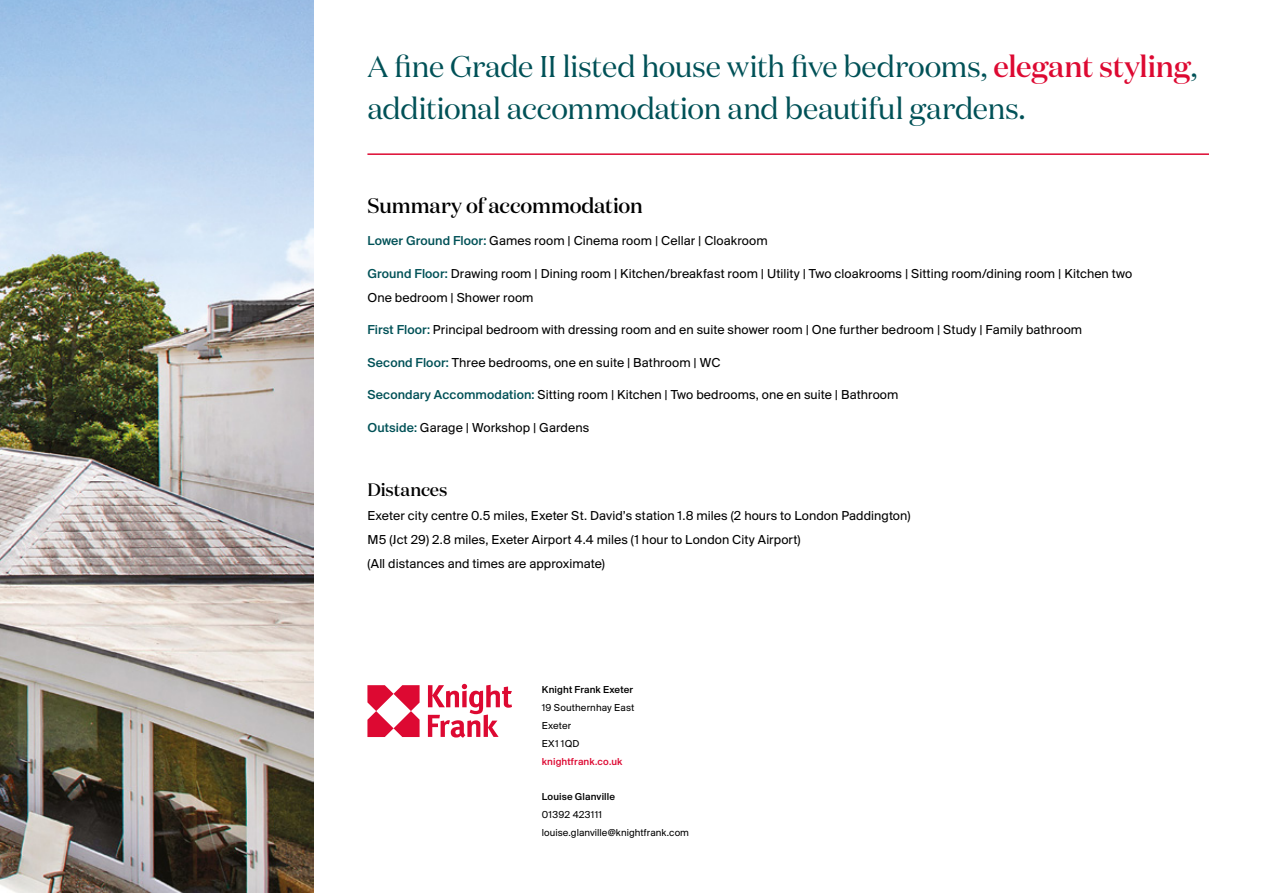
<style>
.page{position:relative;width:1263px;height:893px;background:#fff}
.page>*{position:absolute;margin:0;border:0;box-sizing:border-box;transform-origin:0 0}
.t1{font:30px/42px "Domaine Disp";letter-spacing:-.01em;color:#005157}
.t2{font:500 21px "Domaine Disp";letter-spacing:-.01em;color:#000}
.t3{font:500 18px "Domaine Disp";color:#000}
.t4{font:13.5px/24px "Suisse BP Intl";letter-spacing:.005em;color:#000}
.t5{font:10.5px/18px "Suisse BP Intl";letter-spacing:.015em;color:#000}
.t6{font:500 10.5px "Suisse BP Intl";letter-spacing:.015em;color:#000}
.t7{font:500 10.5px "Suisse BP Intl";letter-spacing:.015em;color:#dd0932}
.s1{font-weight:500;color:#dd0932}
.s2{font-weight:500;color:#005157}
</style>
<div class="page">
<img style="left:0;top:0;width:313px;height:893px">
<svg style="left:367px;top:684px;width:145px;height:54px"></svg>
<hr style="left:367px;top:153px;width:842px;height:2px;background:#dd0932">
<h1 class="t1" style="left:367px;top:46px;width:831px">A fine Grade II listed house with five bedrooms, <span class="s1">elegant styling</span>, additional accommodation and beautiful gardens.</h1>
<h2 class="t2" style="left:367px;top:192px;width:277px">Summary of accommodation</h2>
<p class="t4" style="left:367px;top:228px;width:402px"><span class="s2">Lower Ground Floor:</span> Games room | Cinema room | Cellar | Cloakroom</p>
<p class="t4" style="left:367px;top:261px;width:766px"><span class="s2">Ground Floor:</span> Drawing room | Dining room | Kitchen/breakfast room | Utility | Two cloakrooms | Sitting room/dining room | Kitchen two<br>One bedroom | Shower room</p>
<p class="t4" style="left:367px;top:317px;width:716px"><span class="s2">First Floor:</span> Principal bedroom with dressing room and en suite shower room | One further bedroom | Study | Family bathroom</p>
<p class="t4" style="left:367px;top:350px;width:354px"><span class="s2">Second Floor:</span> Three bedrooms, one en suite | Bathroom | WC</p>
<p class="t4" style="left:367px;top:382px;width:532px"><span class="s2">Secondary Accommodation:</span> Sitting room | Kitchen | Two bedrooms, one en suite | Bathroom</p>
<p class="t4" style="left:367px;top:415px;width:223px"><span class="s2">Outside:</span> Garage | Workshop | Gardens</p>
<h3 class="t3" style="left:367px;top:478px;width:82px">Distances</h3>
<p class="t4" style="left:367px;top:503px;width:544px">Exeter city centre 0.5 miles, Exeter St. David’s station 1.8 miles (2 hours to London Paddington)<br>M5 (Jct 29) 2.8 miles, Exeter Airport 4.4 miles (1 hour to London City Airport)<br>(All distances and times are approximate)</p>
<p class="t6" style="left:542px;top:683px;width:93px">Knight Frank Exeter</p>
<p class="t5" style="left:542px;top:698px;width:94px">19 Southernhay East<br>Exeter<br>EX1 1QD</p>
<p class="t7" style="left:542px;top:755px;width:82px">knightfrank.co.uk</p>
<p class="t6" style="left:542px;top:790px;width:75px">Louise Glanville</p>
<p class="t5" style="left:542px;top:805px;width:149px">01392 423111 louise.glanville@knightfrank.com</p>
</div>
